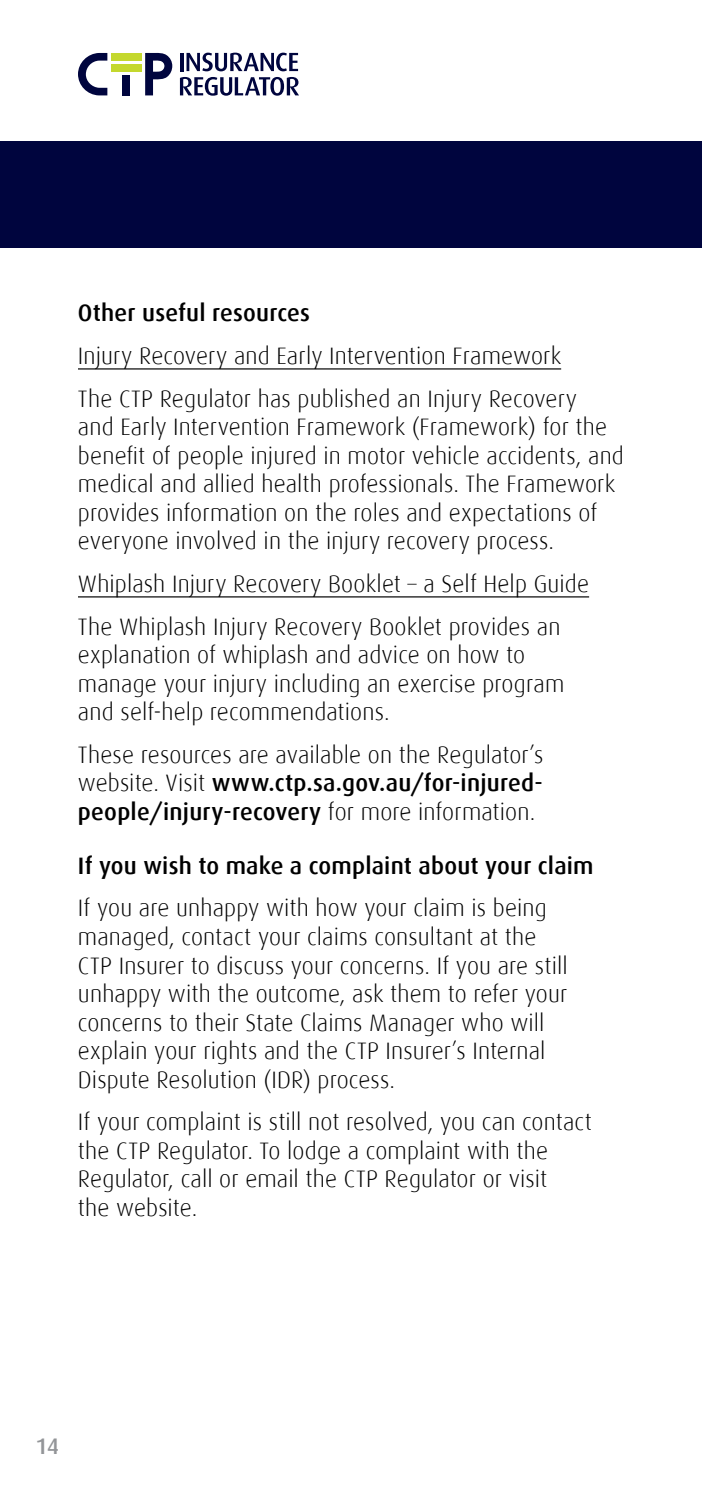
<style>
.page{position:relative;width:702px;height:1489px;background:#fff}
.page>*{position:absolute;margin:0;border:0;box-sizing:border-box;transform-origin:0 0}
.t1{font:300 23.75px/28.5px "Dax";letter-spacing:.005em;color:#000}
.t2{font:500 23.75px "Dax";letter-spacing:.01em;color:#000}
.t3{font:500 22.5px "Dax";color:#939598}
.s1{font-weight:500}
</style>
<div class="page">
<div style="left:0;top:142px;width:702px;height:106px;background:#00053e"></div>
<svg style="left:145px;top:53px;width:27px;height:42px"></svg>
<div style="left:111px;top:53px;width:31px;height:8px;background:#c4d82e"></div>
<div style="left:122px;top:75px;width:8px;height:20px;background:#00053e"></div>
<svg style="left:78px;top:53px;width:29px;height:42px"></svg>
<div style="left:111px;top:64px;width:31px;height:8px;background:#c4d82e"></div>
<hr style="left:180px;top:53px;width:3px;height:18px;background:#00053e">
<svg style="left:186px;top:53px;width:112px;height:18px"></svg>
<svg style="left:180px;top:77px;width:119px;height:19px"></svg>
<hr style="left:78px;top:368px;width:483px;height:1px;background:#000">
<hr style="left:78px;top:596px;width:511px;height:1px;background:#000">
<p class="t2" style="left:78px;top:300px;width:233px">Other useful resources</p>
<p class="t1" style="left:78px;top:334px;width:500px;line-height:42.8px">Injury Recovery and Early Intervention Framework<br>The CTP Regulator has published an Injury Recovery</p>
<p class="t1" style="left:78px;top:413px;width:547px">and Early Intervention Framework (Framework) for the benefit of people injured in motor vehicle accidents, and medical and allied health professionals. The Framework provides information on the roles and expectations of everyone involved in the injury recovery process.</p>
<p class="t1" style="left:78px;top:562px;width:512px;line-height:42.8px">Whiplash Injury Recovery Booklet – a Self Help Guide<br>The Whiplash Injury Recovery Booklet provides an</p>
<p class="t1" style="left:78px;top:641px;width:488px">explanation of whiplash and advice on how to manage your injury including an exercise program and self-help recommendations.</p>
<p class="t1" style="left:78px;top:740px;width:467px;text-align:justify">These resources are available on the Regulator’s website. Visit <span class="s1">www.ctp.sa.gov.au/for-injured&shy;people/injury-recovery</span> for more information.</p>
<p class="t2" style="left:78px;top:852px;width:517px">If you wish to make a complaint about your claim</p>
<p class="t1" style="left:78px;top:894px;width:491px">If you are unhappy with how your claim is being managed, contact your claims consultant at the CTP Insurer to discuss your concerns. If you are still unhappy with the outcome, ask them to refer your concerns to their State Claims Manager who will explain your rights and the CTP Insurer’s Internal Dispute Resolution (IDR) process.</p>
<p class="t1" style="left:78px;top:1107px;width:515px">If your complaint is still not resolved, you can contact the CTP Regulator. To lodge a complaint with the Regulator, call or email the CTP Regulator or visit<br>the website.</p>
<p class="t3" style="left:35px;top:1432px;width:25px">14</p>
</div>
